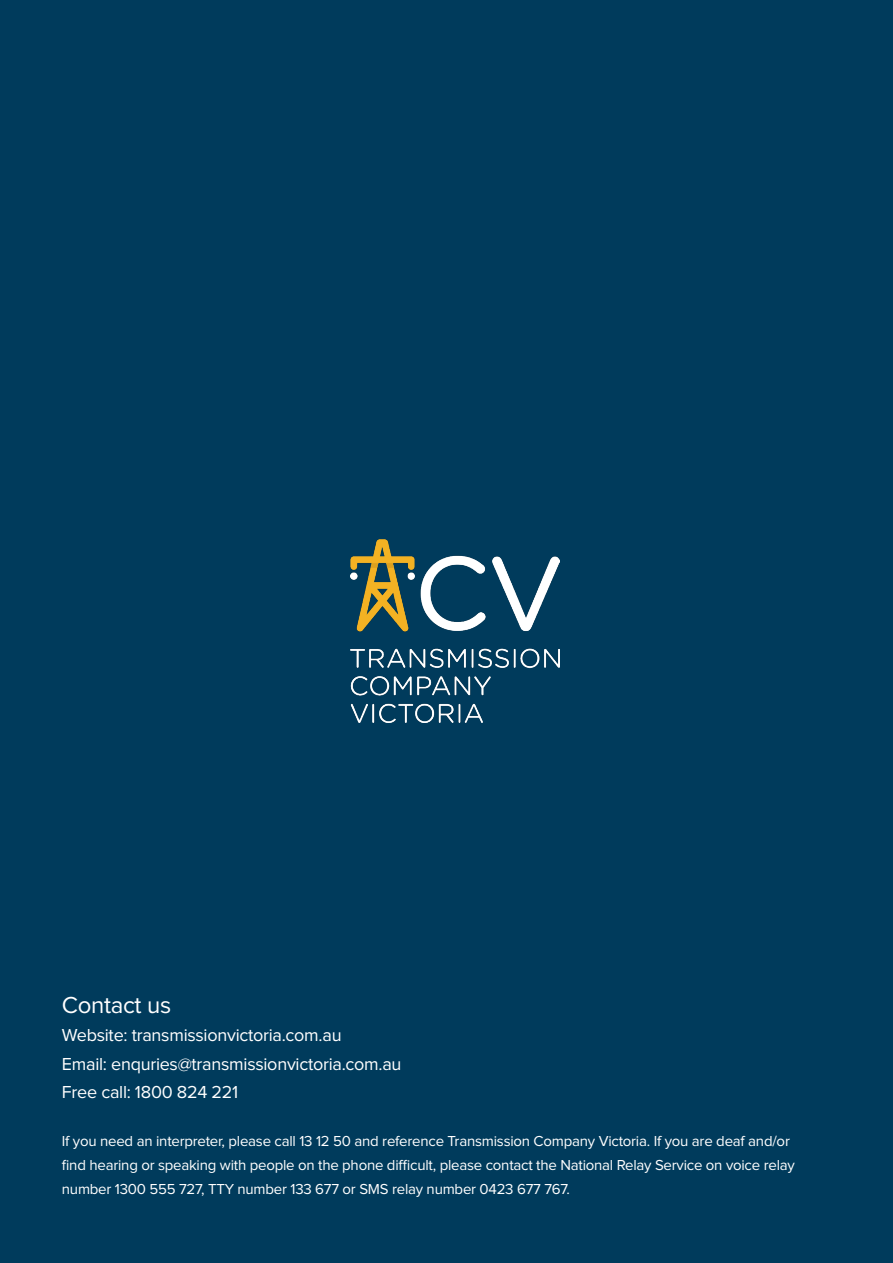
<style>
.page{position:relative;width:893px;height:1263px;background:#003b5c}
.page>*{position:absolute;margin:0;border:0;box-sizing:border-box;transform-origin:0 0}
.Hero_text{font:24px "Proxima Nova";letter-spacing:-.015em;color:#fff}
.Hero_text-2{font:18px "Proxima Nova";letter-spacing:-.015em;color:#fff}
.Hero_text-3{font:15px/24px "Proxima Nova";letter-spacing:-.015em;color:#fff}
</style>
<div class="page">
<img style="left:350px;top:539px;width:209px;height:184px">
<p class="Hero_text" style="left:62px;top:994px;width:111px">Contact us</p>
<p class="Hero_text-2" style="left:62px;top:1027px;width:281px">Website: transmissionvictoria.com.au</p>
<p class="Hero_text-2" style="left:62px;top:1055px;width:341px">Email: enquries@transmissionvictoria.com.au</p>
<p class="Hero_text-2" style="left:62px;top:1084px;width:178px">Free call: 1800 824 221</p>
<p class="Hero_text-3" style="left:62px;top:1130px;width:734px">If you need an interpreter, please call 13 12 50 and reference Transmission Company Victoria. If you are deaf and/or find hearing or speaking with people on the phone difficult, please contact the National Relay Service on voice relay number 1300 555 727, TTY number 133 677 or SMS relay number 0423 677 767.</p>
</div>
